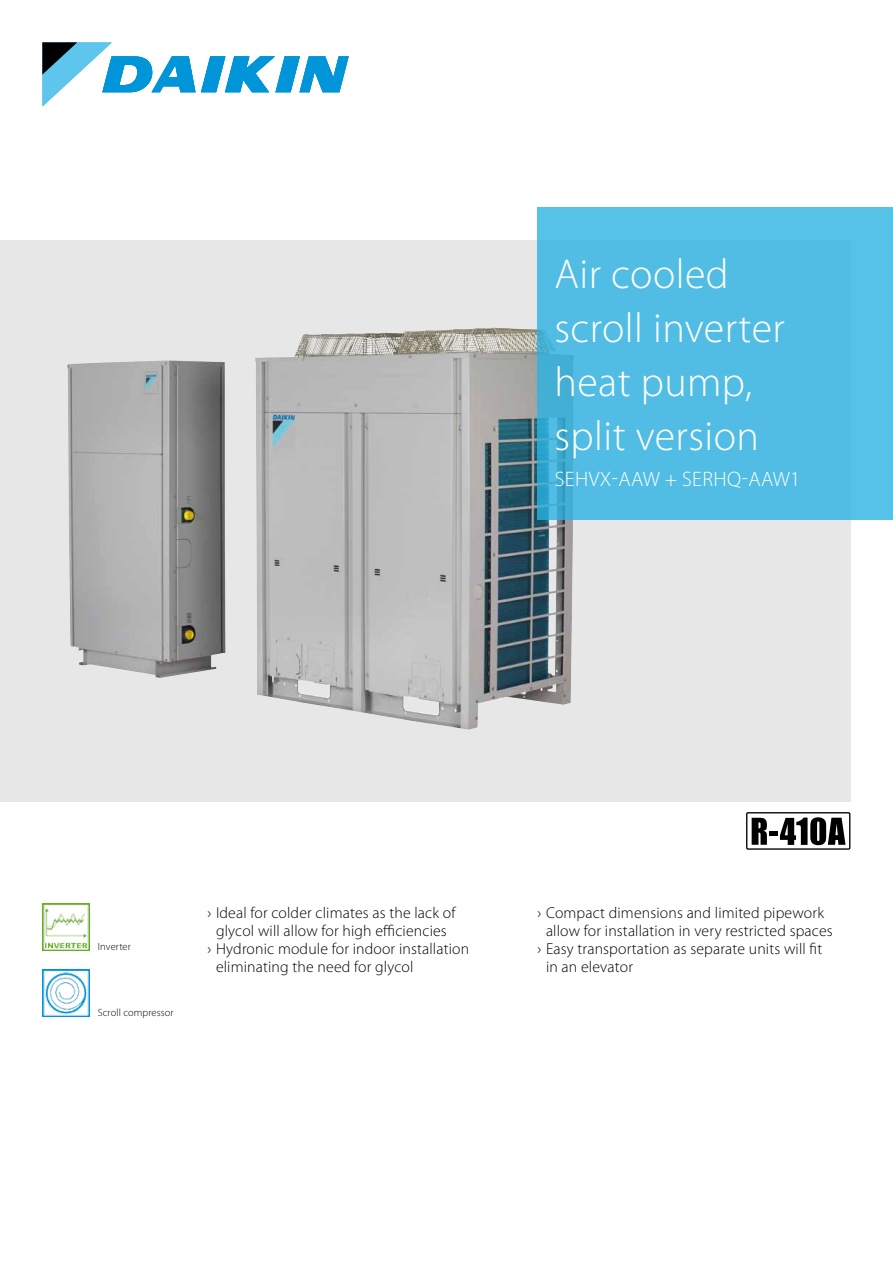
<style>
.page{position:relative;width:893px;height:1263px;background:#fff}
.page>*{position:absolute;margin:0;border:0;box-sizing:border-box;transform-origin:0 0}
.t1{font:300 42px/54px "Myriad Pro";letter-spacing:.01em;color:#fff}
.t2{font:300 21px "Myriad Pro";letter-spacing:.02em;color:#fff}
.t3{font:300 15.75px "Myriad Pro";letter-spacing:.01em;color:#000}
.t4{font:300 10.5px "Myriad Pro";letter-spacing:.01em;color:#000}
</style>
<div class="page">
<svg style="left:43px;top:43px;width:306px;height:63px"></svg>
<img style="left:43px;top:969px;width:46px;height:47px">
<img style="left:43px;top:903px;width:46px;height:47px">
<svg style="left:0;top:241px;width:850px;height:561px;background:#d9d9da"></svg>
<img style="left:255px;top:328px;width:316px;height:402px">
<div style="left:537px;top:208px;width:356px;height:312px;background:#51bde4"></div>
<svg style="left:752px;top:818px;width:15px;height:27px"></svg>
<svg style="left:780px;top:817px;width:65px;height:28px"></svg>
<div style="left:746px;top:812px;width:104px;height:38px;border:1px solid #000"></div>
<div style="left:769px;top:831px;width:9px;height:5px;background:#000"></div>
<h1 class="t1" style="left:554px;top:247px;width:232px">Air cooled scroll inverter heat pump, split version</h1>
<h2 class="t2" style="left:555px;top:466px;width:247px">SEHVX-AAW + SERHQ-AAW1</h2>
<p class="t4" style="left:98px;top:940px;width:35px">Inverter</p>
<p class="t4" style="left:98px;top:1006px;width:77px">Scroll compressor</p>
<p class="t3" style="left:207px;top:903px;width:249px">› Ideal for colder climates as the lack of</p>
<p class="t3" style="left:216px;top:921px;width:232px">glycol will allow for high efficiencies</p>
<p class="t3" style="left:207px;top:939px;width:263px">› Hydronic module for indoor installation</p>
<p class="t3" style="left:216px;top:957px;width:199px">eliminating the need for glycol</p>
<p class="t3" style="left:537px;top:903px;width:288px">› Compact dimensions and limited pipework</p>
<p class="t3" style="left:546px;top:921px;width:288px">allow for installation in very restricted spaces</p>
<p class="t3" style="left:537px;top:939px;width:286px">› Easy transportation as separate units will fit</p>
<p class="t3" style="left:546px;top:957px;width:89px">in an elevator</p>
</div>
